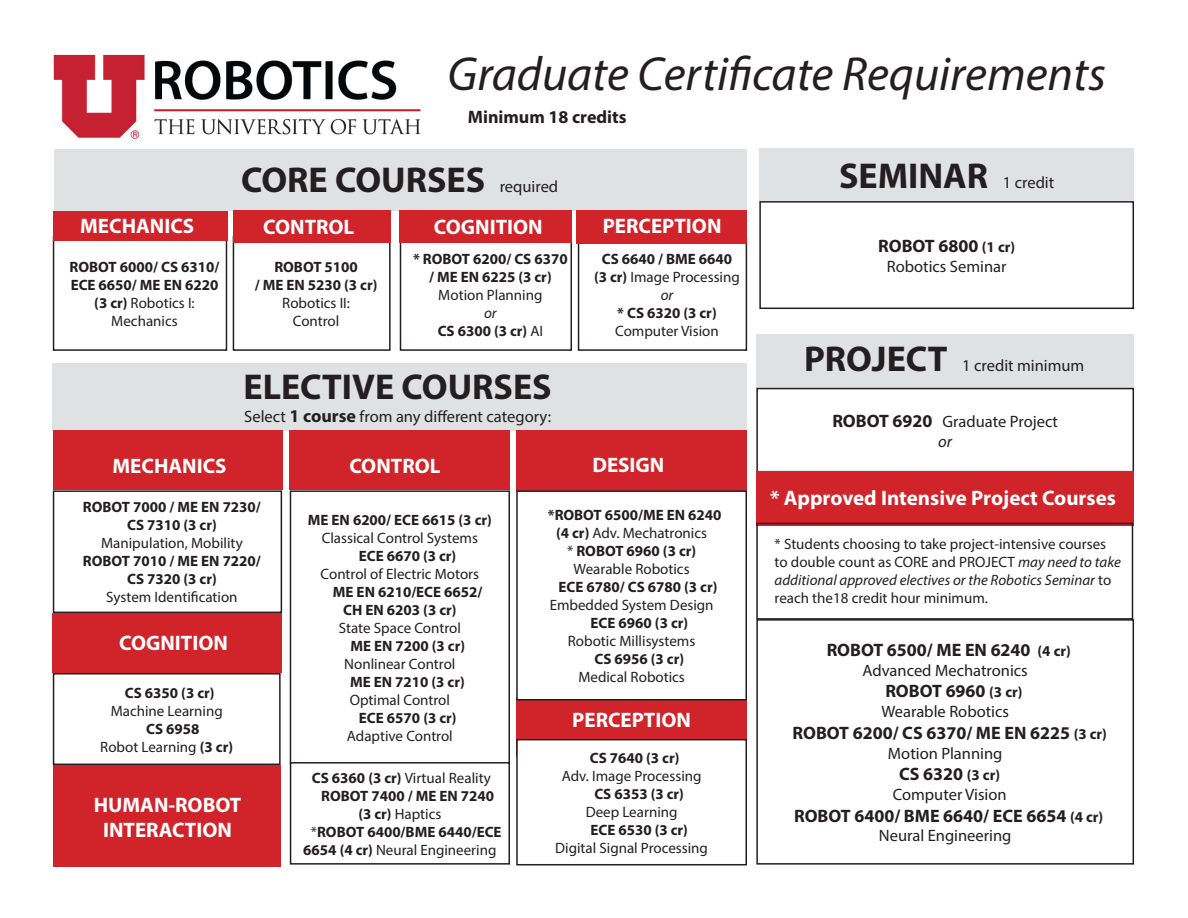
<style>
.page{position:relative;width:1188px;height:918px;background:#fff}
.page>*{position:absolute;margin:0;border:0;box-sizing:border-box;transform-origin:0 0}
.t1{font:italic 48px "Myriad Pro";color:#231f20}
.t2{font:700 36px "Myriad Pro";color:#231f20}
.t3{font:700 21px "Myriad Pro";color:#fff}
.t4{font:700 18px "Myriad Pro";color:#231f20}
.t5{font:16.5px "Myriad Pro";color:#231f20}
.t6{font:italic 16.5px "Myriad Pro";color:#231f20}
.t7{font:15px/18px "Myriad Pro";color:#231f20}
.t8{font:700 15px/18px "Myriad Pro";color:#231f20;text-align:center}
.t9{font:italic 15px "Myriad Pro";color:#231f20}
.s1{font-weight:400;font-size:16.5px}
.s2{font-weight:400}
.s3{font-weight:700;font-size:18px}
.s4{font-weight:700}
.s5{font-size:15px}
.s6{font-weight:700;font-size:36px}
.s7{font-style:italic}
</style>
<div class="page">
<div style="left:757px;top:335px;width:377px;height:53px;background:#e0e1e3"></div>
<div style="left:54px;top:149px;width:693px;height:61px;background:#e0e1e3"></div>
<img style="left:53px;top:54px;width:368px;height:85px">
<div style="left:759px;top:148px;width:375px;height:54px;background:#e0e1e3"></div>
<div style="left:759px;top:201px;width:375px;height:108px;border:2px solid #231f20"></div>
<div style="left:756px;top:388px;width:378px;height:84px;border:2px solid #231f20"></div>
<div style="left:756px;top:471px;width:378px;height:55px;background:#d1232a"></div>
<div style="left:756px;top:619px;width:378px;height:246px;border:2px solid #231f20"></div>
<div style="left:53px;top:236px;width:174px;height:115px;border:2px solid #231f20"></div>
<div style="left:233px;top:236px;width:158px;height:115px;border:2px solid #231f20"></div>
<div style="left:400px;top:239px;width:172px;height:112px;border:2px solid #231f20"></div>
<div style="left:578px;top:239px;width:169px;height:112px;border:2px solid #231f20"></div>
<div style="left:53px;top:211px;width:175px;height:29px;background:#d1232a"></div>
<div style="left:233px;top:211px;width:158px;height:32px;background:#d1232a"></div>
<div style="left:400px;top:211px;width:172px;height:32px;background:#d1232a"></div>
<div style="left:576px;top:211px;width:171px;height:33px;background:#d1232a"></div>
<div style="left:53px;top:364px;width:694px;height:67px;background:#e0e1e3"></div>
<div style="left:53px;top:490px;width:229px;height:123px;border:2px solid #231f20"></div>
<div style="left:290px;top:490px;width:220px;height:274px;border:2px solid #231f20"></div>
<div style="left:53px;top:673px;width:228px;height:92px;border:2px solid #231f20"></div>
<div style="left:53px;top:430px;width:229px;height:60px;background:#d1232a"></div>
<div style="left:290px;top:430px;width:220px;height:60px;background:#d1232a"></div>
<div style="left:53px;top:613px;width:229px;height:60px;background:#d1232a"></div>
<div style="left:516px;top:697px;width:231px;height:60px;background:#d1232a"></div>
<div style="left:53px;top:765px;width:227px;height:101px;background:#d1232a"></div>
<div style="left:516px;top:430px;width:231px;height:62px;background:#d1232a"></div>
<div style="left:517px;top:740px;width:229px;height:125px;background:#fff"></div>
<div style="left:516px;top:739px;width:231px;height:126px;border:2px solid #231f20"></div>
<div style="left:290px;top:762px;width:220px;height:103px;border:2px solid #231f20"></div>
<div style="left:516px;top:490px;width:231px;height:210px;border:2px solid #231f20"></div>
<div style="left:756px;top:523px;width:377px;height:97px;border:2px solid #231f20"></div>
<p class="t1" style="left:447px;top:44px;width:660px">Graduate Certificate Requirements</p>
<p class="t4" style="left:468px;top:105px;width:160px">Minimum 18 credits</p>
<p class="t2" style="left:241px;top:156px;width:319px">CORE COURSES <span class="s1">required</span></p>
<p class="t3" style="left:80px;top:213px;width:116px">MECHANICS</p>
<p class="t3" style="left:263px;top:214px;width:93px">CONTROL</p>
<p class="t3" style="left:434px;top:213px;width:110px">COGNITION</p>
<p class="t3" style="left:603px;top:213px;width:120px">PERCEPTION</p>
<p class="t8" style="left:70px;top:257px;width:151px">ROBOT 6000/ CS 6310/<br>ECE 6650/ ME EN 6220 (3 cr) <span class="s2">Robotics I:</span></p>
<p class="t7" style="left:111px;top:312px;width:68px">Mechanics</p>
<p class="t8" style="left:274px;top:257px;width:85px">ROBOT 5100</p>
<p class="t8" style="left:255px;top:275px;width:124px">/ ME EN 5230 (3 cr)<br><span class="s2">Robotics II:</span></p>
<p class="t7" style="left:293px;top:312px;width:48px">Control</p>
<p class="t8" style="left:413px;top:250px;width:156px">* ROBOT 6200/ CS 6370</p>
<p class="t8" style="left:429px;top:268px;width:124px">/ ME EN 6225 (3 cr)</p>
<p class="t7" style="left:438px;top:286px;width:106px">Motion Planning</p>
<p class="t9" style="left:484px;top:304px;width:14px">or</p>
<p class="t8" style="left:438px;top:322px;width:107px">CS 6300 (3 cr) <span class="s2">AI</span></p>
<p class="t2" style="left:243px;top:364px;width:310px">ELECTIVE COURSES</p>
<p class="t5" style="left:244px;top:406px;width:308px">Select <span class="s3">1 course</span> from any different category:</p>
<p class="t3" style="left:113px;top:452px;width:116px">MECHANICS</p>
<p class="t3" style="left:349px;top:452px;width:93px">CONTROL</p>
<p class="t8" style="left:602px;top:250px;width:132px">CS 6640 / BME 6640</p>
<p class="t7" style="left:594px;top:268px;width:147px"><span class="s4">(3 cr)</span> Image Processing</p>
<p class="t9" style="left:661px;top:286px;width:14px">or</p>
<p class="t8" style="left:617px;top:304px;width:101px">* CS 6320 (3 cr)</p>
<p class="t7" style="left:615px;top:322px;width:105px">Computer Vision</p>
<p class="t3" style="left:592px;top:452px;width:73px">DESIGN</p>
<p class="t8" style="left:83px;top:498px;width:179px">ROBOT 7000 / ME EN 7230/</p>
<p class="t7" style="left:101px;top:516px;width:143px;text-align:center"><span class="s4">CS 7310 (3 cr)<br></span>Manipulation, Mobility</p>
<p class="t8" style="left:83px;top:552px;width:179px">ROBOT 7010 / ME EN 7220/</p>
<p class="t8" style="left:127px;top:570px;width:91px">CS 7320 (3 cr)</p>
<p class="t7" style="left:106px;top:588px;width:133px">System Identification</p>
<p class="t3" style="left:119px;top:629px;width:110px">COGNITION</p>
<p class="t8" style="left:125px;top:683px;width:91px">CS 6350 (3 cr)</p>
<p class="t7" style="left:111px;top:701px;width:114px">Machine Learning</p>
<p class="t8" style="left:146px;top:719px;width:55px">CS 6958</p>
<p class="t7" style="left:100px;top:737px;width:134px">Robot Learning <span class="s4">(3 cr)</span></p>
<p class="t3" style="left:94px;top:791px;width:149px">HUMAN-ROBOT</p>
<p class="t3" style="left:103px;top:817px;width:130px">INTERACTION</p>
<p class="t8" style="left:308px;top:510px;width:185px">ME EN 6200/ ECE 6615 (3 cr)</p>
<p class="t7" style="left:322px;top:529px;width:158px">Classical Control Systems</p>
<p class="t8" style="left:359px;top:546px;width:99px">ECE 6670 (3 cr)</p>
<p class="t7" style="left:321px;top:565px;width:160px">Control of Electric Motors</p>
<p class="t8" style="left:333px;top:582px;width:151px">ME EN 6210/ECE 6652/</p>
<p class="t8" style="left:343px;top:600px;width:115px">CH EN 6203 (3 cr)</p>
<p class="t7" style="left:339px;top:619px;width:124px">State Space Control</p>
<p class="t8" style="left:350px;top:636px;width:116px">ME EN 7200 (3 cr)</p>
<p class="t7" style="left:344px;top:655px;width:113px">Nonlinear Control</p>
<p class="t8" style="left:350px;top:672px;width:116px">ME EN 7210 (3 cr)</p>
<p class="t7" style="left:350px;top:691px;width:102px">Optimal Control</p>
<p class="t8" style="left:359px;top:708px;width:99px">ECE 6570 (3 cr)</p>
<p class="t7" style="left:347px;top:727px;width:107px">Adaptive Control</p>
<p class="t7" style="left:312px;top:769px;width:180px"><span class="s4">CS 6360 (3 cr)</span> Virtual Reality</p>
<p class="t8" style="left:321px;top:786px;width:174px">ROBOT 7400 / ME EN 7240</p>
<p class="t7" style="left:358px;top:805px;width:84px"><span class="s4">(3 cr)</span> Haptics</p>
<p class="t8" style="left:303px;top:822px;width:200px"><span class="s2">*</span>ROBOT 6400/BME 6440/ECE<br>6654 (4 cr) <span class="s2">Neural Engineering</span></p>
<p class="t8" style="left:548px;top:506px;width:175px">*ROBOT 6500/ME EN 6240</p>
<p class="t7" style="left:556px;top:524px;width:152px"><span class="s4">(4 cr)</span> Adv. Mechatronics</p>
<p class="t8" style="left:567px;top:542px;width:131px"><span class="s2">*</span> ROBOT 6960 (3 cr)</p>
<p class="t7" style="left:574px;top:560px;width:118px">Wearable Robotics</p>
<p class="t8" style="left:559px;top:578px;width:160px">ECE 6780/ CS 6780 (3 cr)</p>
<p class="t7" style="left:550px;top:596px;width:165px">Embedded System Design</p>
<p class="t8" style="left:591px;top:614px;width:99px">ECE 6960 (3 cr)</p>
<p class="t7" style="left:568px;top:632px;width:129px">Robotic Millisystems</p>
<p class="t8" style="left:595px;top:650px;width:91px">CS 6956 (3 cr)</p>
<p class="t7" style="left:578px;top:668px;width:108px">Medical Robotics</p>
<p class="t3" style="left:572px;top:706px;width:120px">PERCEPTION</p>
<p class="t8" style="left:590px;top:748px;width:91px">CS 7640 (3 cr)</p>
<p class="t7" style="left:562px;top:767px;width:141px">Adv. Image Processing</p>
<p class="t8" style="left:594px;top:784px;width:91px">CS 6353 (3 cr)</p>
<p class="t7" style="left:586px;top:803px;width:93px">Deep Learning</p>
<p class="t8" style="left:590px;top:820px;width:99px">ECE 6530 (3 cr)</p>
<p class="t7" style="left:555px;top:839px;width:154px">Digital Signal Processing</p>
<p class="t2" style="left:839px;top:153px;width:217px">SEMINAR <span class="s1">1 credit</span></p>
<p class="t4" style="left:878px;top:234px;width:138px">ROBOT 6800 <span class="s5">(1 cr)</span></p>
<p class="t5" style="left:887px;top:256px;width:121px">Robotics Seminar</p>
<p class="t5" style="left:804px;top:355px;width:282px"><span class="s6">PROJECT</span> 1 credit minimum</p>
<p class="t5" style="left:832px;top:411px;width:227px"><span class="s3">ROBOT 6920</span> Graduate Project</p>
<p class="t6" style="left:938px;top:431px;width:15px">or</p>
<p class="t3" style="left:770px;top:484px;width:347px">* Approved Intensive Project Courses</p>
<p class="t7" style="left:775px;top:535px;width:348px">* Students choosing to take project-intensive courses to double count as CORE and PROJECT <span class="s7">may need to take additional approved electives or the Robotics Seminar</span> to reach the18 credit hour minimum.</p>
<p class="t4" style="left:827px;top:638px;width:246px">ROBOT 6500/ ME EN 6240 <span class="s5">(4 cr)</span></p>
<p class="t5" style="left:863px;top:660px;width:167px">Advanced Mechatronics</p>
<p class="t4" style="left:885px;top:680px;width:139px">ROBOT 6960 <span class="s5">(3 cr)</span></p>
<p class="t5" style="left:881px;top:701px;width:129px">Wearable Robotics</p>
<p class="t4" style="left:792px;top:721px;width:316px">ROBOT 6200/ CS 6370/ ME EN 6225 <span class="s5">(3 cr)</span></p>
<p class="t5" style="left:888px;top:743px;width:116px">Motion Planning</p>
<p class="t4" style="left:899px;top:762px;width:102px">CS 6320 <span class="s5">(3 cr)</span></p>
<p class="t5" style="left:893px;top:784px;width:116px">Computer Vision</p>
<p class="t4" style="left:794px;top:804px;width:311px">ROBOT 6400/ BME 6640/ ECE 6654 <span class="s5">(4 cr)</span></p>
<p class="t5" style="left:879px;top:826px;width:134px">Neural Engineering</p>
</div>
